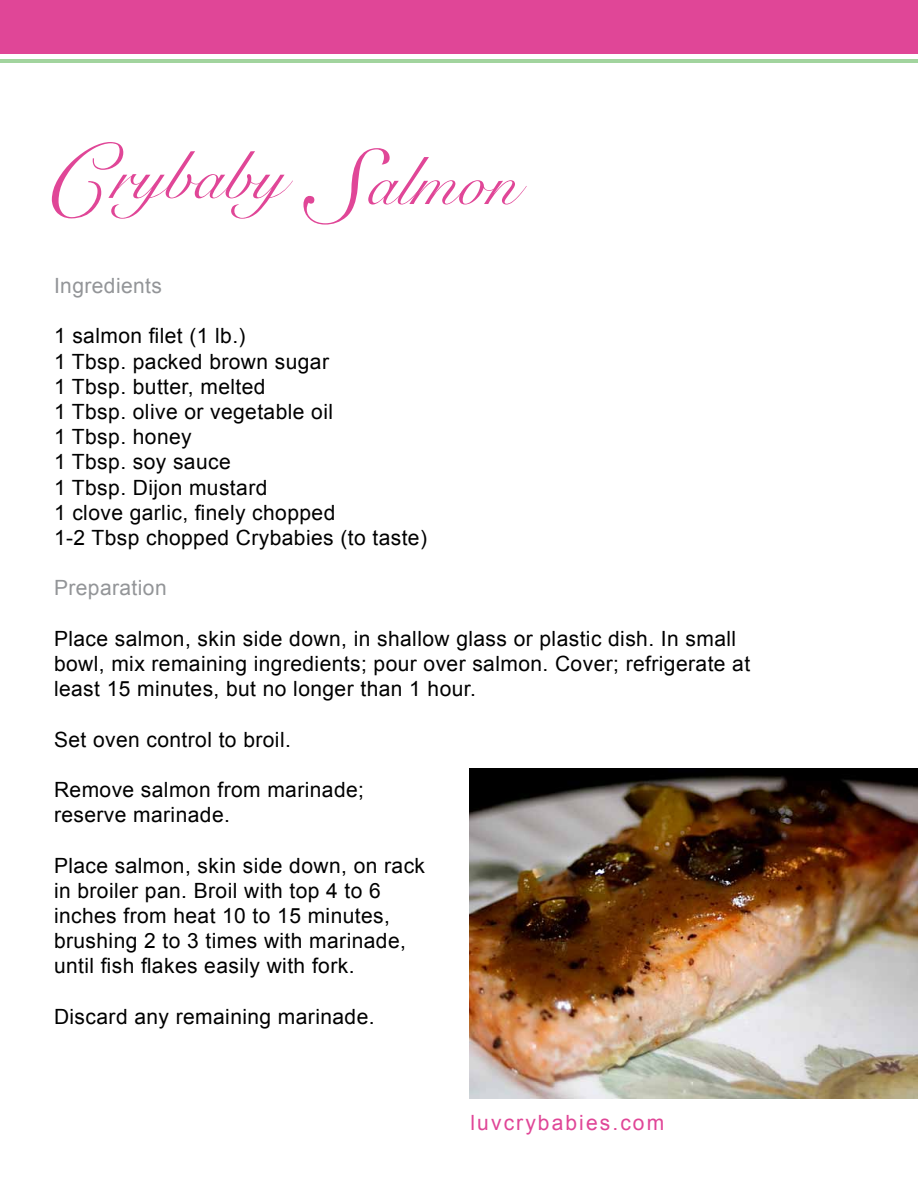
<style>
.page{position:relative;width:918px;height:1188px;background:#fff}
.page>*{position:absolute;margin:0;border:0;box-sizing:border-box;transform-origin:0 0}
.t1{font:67.5px "Snell Roundhand Script";color:#e04697}
.t2{font:21px/25.2px "Arial";letter-spacing:.02em;color:#000}
.t3{font:21px "Arial";letter-spacing:.02em;color:#939598}
.t4{font:21px "Arial";letter-spacing:.1em;color:#e04697}
.s1{font-size:105px}
</style>
<div class="page">
<img style="left:470px;top:768px;width:448px;height:331px">
<div style="left:0;top:0;width:918px;height:53px;background:#e04697"></div>
<hr style="left:0;top:59px;width:918px;height:3px;background:#a2d49e">
<h1 class="t1" style="left:37px;top:138px;width:483px"><span class="s1">C</span>rybaby <span class="s1">S</span>almon</h1>
<p class="t3" style="left:54px;top:272px;width:110px">Ingredients</p>
<p class="t2" style="left:54px;top:324px;width:375px">1 salmon filet (1 lb.)<br>1 Tbsp. packed brown sugar<br>1 Tbsp. butter, melted<br>1 Tbsp. olive or vegetable oil<br>1 Tbsp. honey<br>1 Tbsp. soy sauce<br>1 Tbsp. Dijon mustard<br>1 clove garlic, finely chopped<br>1-2 Tbsp chopped Crybabies (to taste)</p>
<p class="t3" style="left:54px;top:574px;width:114px">Preparation</p>
<p class="t2" style="left:54px;top:626px;width:698px">Place salmon, skin side down, in shallow glass or plastic dish. In small bowl, mix remaining ingredients; pour over salmon. Cover; refrigerate at least 15 minutes, but no longer than 1 hour.</p>
<p class="t2" style="left:54px;top:727px;width:238px">Set oven control to broil.</p>
<p class="t2" style="left:54px;top:777px;width:312px">Remove salmon from marinade; reserve marinade.</p>
<p class="t2" style="left:54px;top:853px;width:373px">Place salmon, skin side down, on rack in broiler pan. Broil with top 4 to 6 inches from heat 10 to 15 minutes, brushing 2 to 3 times with marinade, until fish flakes easily with fork.</p>
<p class="t2" style="left:54px;top:1004px;width:322px">Discard any remaining marinade.</p>
<p class="t4" style="left:471px;top:1109px;width:195px">luvcrybabies.com</p>
</div>
